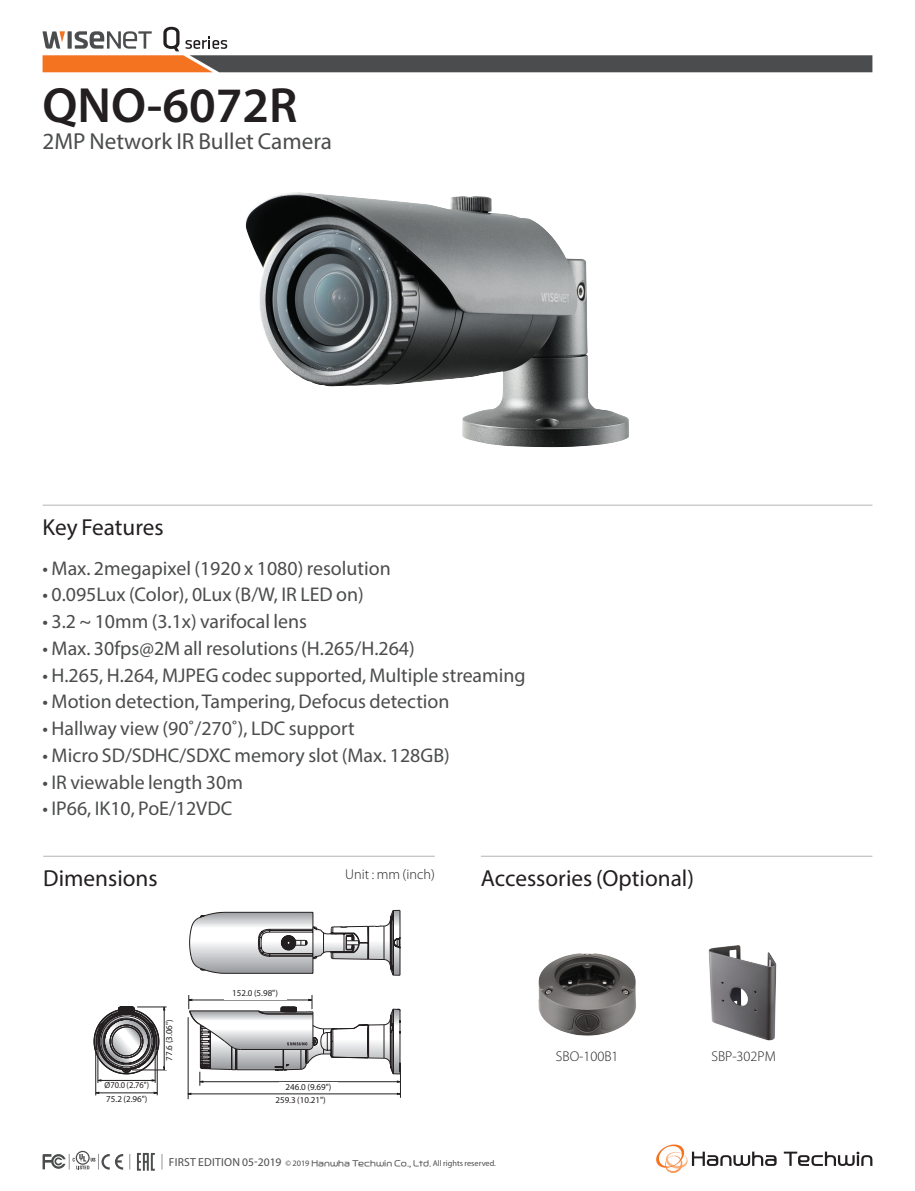
<style>
.page{position:relative;width:915px;height:1191px;background:#fff}
.page>*{position:absolute;margin:0;border:0;box-sizing:border-box;transform-origin:0 0}
.t1{font:600 49.65px "Myriad Pro";color:#231f20}
.t2{font:23.25px "Myriad Pro";color:#231f20}
.t3{font:23.25px "Myriad Pro";color:#4b4c4d}
.t4{font:19.95px "Myriad Pro";color:#4b4c4d}
.t5{font:300 14.25px "Myriad Pro";color:#231f20}
.t6{font:9px "Myriad Pro";color:#231f20}
.t7{font:9px "Myriad Pro";color:#231f20;scale:.94 1}
.t8{font:8.25px "Myriad Pro";color:#4b4c4d}
.t9{font:6.9px/13.4px "Helvetica";color:#231f20;text-align:center}
.s1{font-size:11.55px}
.s2{font-family:"Hanwha L OTF"}
</style>
<div class="page">
<hr style="left:43px;top:505px;width:829px;height:1px;background:#b2b3b7">
<hr style="left:480px;top:855px;width:392px;height:1px;background:#b2b3b7">
<svg style="left:656px;top:1144px;width:120px;height:29px"></svg>
<svg style="left:783px;top:1151px;width:89px;height:14px"></svg>
<svg style="left:129px;top:1154px;width:1px;height:15px"></svg>
<svg style="left:162px;top:1154px;width:1px;height:15px"></svg>
<svg style="left:42px;top:1150px;width:81px;height:19px"></svg>
<svg style="left:137px;top:1153px;width:18px;height:17px"></svg>
<img style="left:245px;top:192px;width:384px;height:255px">
<hr style="left:43px;top:855px;width:391px;height:1px;background:#b2b3b7">
<svg style="left:42px;top:27px;width:830px;height:45px"></svg>
<img style="left:538px;top:953px;width:98px;height:83px">
<img style="left:708px;top:945px;width:69px;height:96px">
<hr style="left:188px;top:1017px;width:1px;height:82px;background:#231f20">
<hr style="left:95px;top:1046px;width:1px;height:49px;background:#231f20">
<hr style="left:157px;top:1047px;width:1px;height:48px;background:#231f20">
<hr style="left:97px;top:1092px;width:60px;height:1px;background:#231f20">
<svg style="left:95px;top:1091px;width:5px;height:3px"></svg>
<hr style="left:98px;top:1048px;width:1px;height:35px;background:#231f20">
<hr style="left:155px;top:1049px;width:1px;height:33px;background:#231f20">
<hr style="left:132px;top:1069px;width:35px;height:1px;background:#231f20">
<svg style="left:94px;top:1006px;width:72px;height:75px"></svg>
<svg style="left:187px;top:995px;width:214px;height:102px"></svg>
<svg style="left:189px;top:910px;width:211px;height:66px"></svg>
<div style="left:103px;top:1080px;width:47px;height:11px;background:#fff"></div>
<div style="left:271px;top:1096px;width:59px;height:11px;background:#fff"></div>
<div style="left:279px;top:1082px;width:59px;height:10px;background:#fff"></div>
<div style="left:165px;top:1010px;width:11px;height:59px;background:#fff"></div>
<div style="left:223px;top:989px;width:63px;height:10px;background:#fff"></div>
<h1 class="t1" style="left:43px;top:74px;width:256px">QNO-6072R</h1>
<p class="t3" style="left:43px;top:127px;width:291px">2MP Network IR Bullet Camera</p>
<p class="t2" style="left:43px;top:513px;width:122px">Key Features</p>
<p class="t4" style="left:43px;top:555px;width:349px">• Max. 2megapixel (1920 x 1080) resolution</p>
<p class="t4" style="left:43px;top:582px;width:322px">• 0.095Lux (Color), 0Lux (B/W, IR LED on)</p>
<p class="t4" style="left:43px;top:609px;width:266px">• 3.2 ~ 10mm (3.1x) varifocal lens</p>
<p class="t4" style="left:43px;top:636px;width:373px">• Max. 30fps@2M all resolutions (H.265/H.264)</p>
<p class="t4" style="left:43px;top:662px;width:484px">• H.265, H.264, MJPEG codec supported, Multiple streaming</p>
<p class="t4" style="left:43px;top:689px;width:408px">• Motion detection, Tampering, Defocus detection</p>
<p class="t4" style="left:43px;top:716px;width:313px">• Hallway view (90˚/270˚), LDC support</p>
<p class="t4" style="left:43px;top:743px;width:408px">• Micro SD/SDHC/SDXC memory slot (Max. 128GB)</p>
<p class="t4" style="left:43px;top:769px;width:202px">• IR viewable length 30m</p>
<p class="t4" style="left:43px;top:796px;width:191px">• IP66, IK10, PoE/12VDC</p>
<p class="t2" style="left:43px;top:864px;width:116px">Dimensions</p>
<p class="t5" style="left:345px;top:866px;width:91px">Unit : mm (inch)</p>
<p class="t2" style="left:480px;top:864px;width:214px">Accessories (Optional)</p>
<p class="t6" style="left:232px;top:987px;width:47px">152.0 (5.98")</p>
<p class="t9" style="left:234px;top:987px;width:41px">152.0 (5.98")</p>
<p class="t9" style="left:163px;top:1058px;width:37px;rotate:-90deg">77.6 (3.06")</p>
<p class="t5" style="left:555px;top:1048px;width:64px">SBO-100B1</p>
<p class="t5" style="left:711px;top:1048px;width:66px">SBP-302PM</p>
<p class="t7" style="left:104px;top:1079px;width:49px">Ø70.0 (2.76")</p>
<p class="t9" style="left:106px;top:1078px;width:42px">Ø70.0 (2.76")</p>
<p class="t6" style="left:106px;top:1093px;width:43px">75.2 (2.96")</p>
<p class="t9" style="left:110px;top:1092px;width:37px">75.2 (2.96")</p>
<p class="t6" style="left:285px;top:1081px;width:47px">246.0 (9.69")</p>
<p class="t9" style="left:276px;top:1080px;width:45px">246.0 (9.69")<br>259.3 (10.21")</p>
<p class="t6" style="left:275px;top:1094px;width:52px">259.3 (10.21")</p>
<p class="t8" style="left:169px;top:1158px;width:328px"><span class="s1">FIRST EDITION 05-2019</span> © 2019 <span class="s2">Hanwha Techwin Co., Ltd.</span> All rights reserved.</p>
</div>
